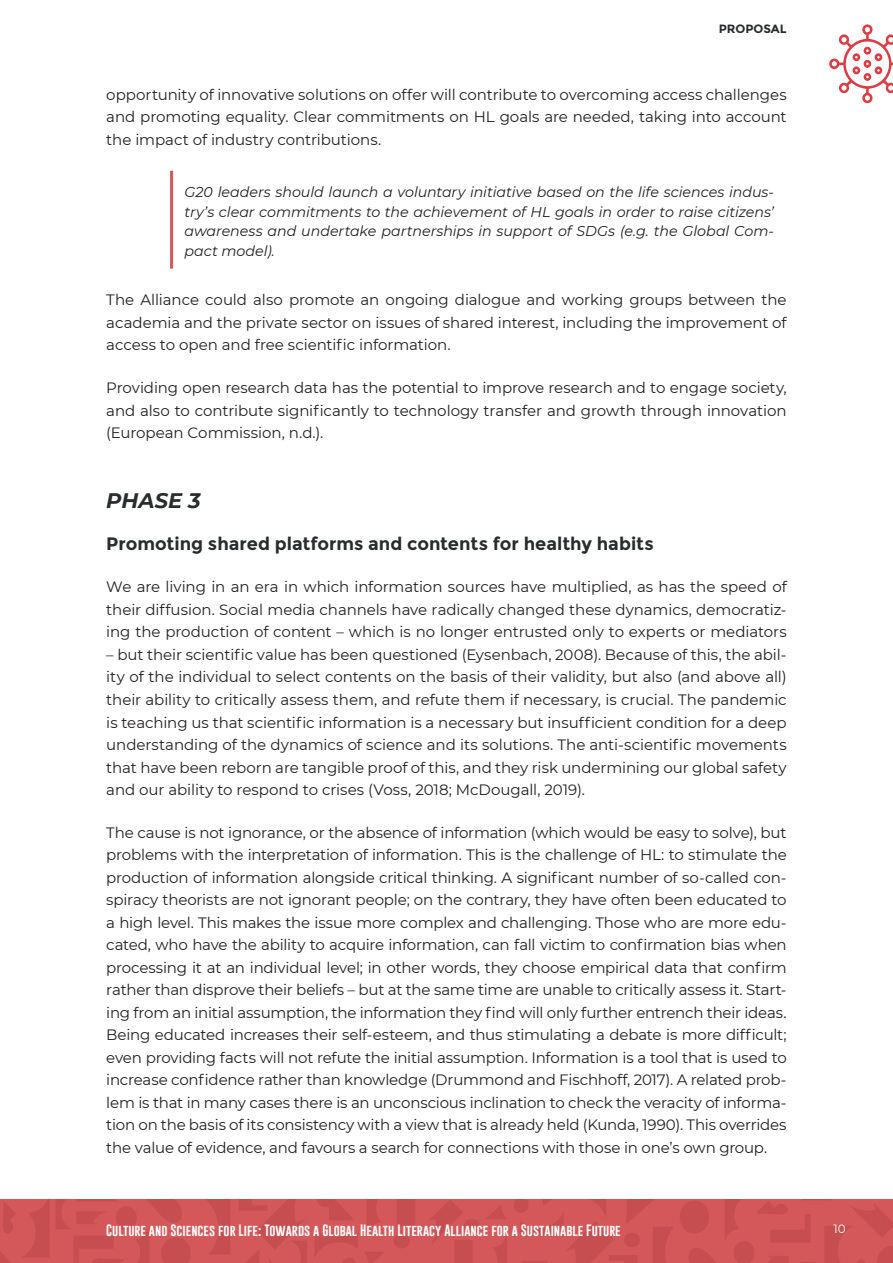
<style>
.page{position:relative;width:893px;height:1263px;background:#fff}
.page>*{position:absolute;margin:0;border:0;box-sizing:border-box;transform-origin:0 0}
.t1{font:italic 700 21px "Montserrat";color:#282c2c}
.t2{font:700 18px "Montserrat";color:#282c2c}
.t3{font:15px/22.5px "Montserrat";letter-spacing:-.005em;color:#221f1f;text-align:justify}
.t4{font:italic 14.25px/19.5px "Montserrat";letter-spacing:-.005em;color:#221f1f;text-align:justify}
.t5{font:12px "Gobold";color:#fff}
.t6{font:700 12px "Montserrat";color:#282c2c}
.t7{font:12px "Montserrat";color:#fff}
</style>
<div class="page">
<hr style="left:170px;top:171px;width:3px;height:98px;background:#d45759">
<div style="left:0;top:1199px;width:893px;height:64px;background:#d45759"></div>
<svg style="left:514px;top:1199px;width:379px;height:64px"></svg>
<svg style="left:430px;top:1200px;width:77px;height:63px"></svg>
<svg style="left:0;top:1199px;width:415px;height:64px"></svg>
<svg style="left:829px;top:24px;width:64px;height:79px"></svg>
<p class="t6" style="left:719px;top:22px;width:69px">PROPOSAL</p>
<p class="t3" style="left:106px;top:83px;width:682px">opportunity of innovative solutions on offer will contribute to overcoming access challenges and promoting equality. Clear commitments on HL goals are needed, taking into account the impact of industry contributions.</p>
<p class="t4" style="left:184px;top:182px;width:591px">G20 leaders should launch a voluntary initiative based on the life sciences indus&shy;try’s clear commitments to the achievement of HL goals in order to raise citizens’ awareness and undertake partnerships in support of SDGs (e.g. the Global Com&shy;pact model).</p>
<p class="t3" style="left:106px;top:289px;width:682px">The Alliance could also promote an ongoing dialogue and working groups between the academia and the private sector on issues of shared interest, including the improvement of access to open and free scientific information.</p>
<p class="t3" style="left:106px;top:377px;width:682px">Providing open research data has the potential to improve research and to engage society, and also to contribute significantly to technology transfer and growth through innovation (European Commission, n.d.).</p>
<h1 class="t1" style="left:106px;top:488px;width:96px">PHASE 3</h1>
<p class="t2" style="left:106px;top:536px;width:549px">Promoting shared platforms and contents for healthy habits</p>
<p class="t3" style="left:106px;top:576px;width:682px">We are living in an era in which information sources have multiplied, as has the speed of their diffusion. Social media channels have radically changed these dynamics, democratiz&shy;ing the production of content – which is no longer entrusted only to experts or mediators</p>
<p class="t3" style="left:106px;top:643px;width:682px">– but their scientific value has been questioned (Eysenbach, 2008). Because of this, the abil&shy;ity of the individual to select contents on the basis of their validity, but also (and above all) their ability to critically assess them, and refute them if necessary, is crucial. The pandemic is teaching us that scientific information is a necessary but insufficient condition for a deep understanding of the dynamics of science and its solutions. The anti-scientific movements that have been reborn are tangible proof of this, and they risk undermining our global safety and our ability to respond to crises (Voss, 2018; McDougall, 2019).</p>
<p class="t3" style="left:106px;top:821px;width:682px">The cause is not ignorance, or the absence of information (which would be easy to solve), but problems with the interpretation of information. This is the challenge of HL: to stimulate the production of information alongside critical thinking. A significant number of so-called con&shy;spiracy theorists are not ignorant people; on the contrary, they have often been educated to a high level. This makes the issue more complex and challenging. Those who are more edu&shy;cated, who have the ability to acquire information, can fall victim to confirmation bias when processing it at an individual level; in other words, they choose empirical data that confirm rather than disprove their beliefs – but at the same time are unable to critically assess it. Start&shy;ing from an initial assumption, the information they find will only further entrench their ideas.<br>Being educated increases their self-esteem, and thus stimulating a debate is more difficult; even providing facts will not refute the initial assumption. Information is a tool that is used to increase confidence rather than knowledge (Drummond and Fischhoff, 2017). A related prob&shy;lem is that in many cases there is an unconscious inclination to check the veracity of informa&shy;tion on the basis of its consistency with a view that is already held (Kunda, 1990). This overrides the value of evidence, and favours a search for connections with those in one’s own group.</p>
<p class="t5" style="left:106px;top:1225px;width:516px">Culture and Sciences for Life: Towards a Global Health Literacy Alliance for a Sustainable Future</p>
<p class="t7" style="left:833px;top:1223px;width:14px">10</p>
</div>
